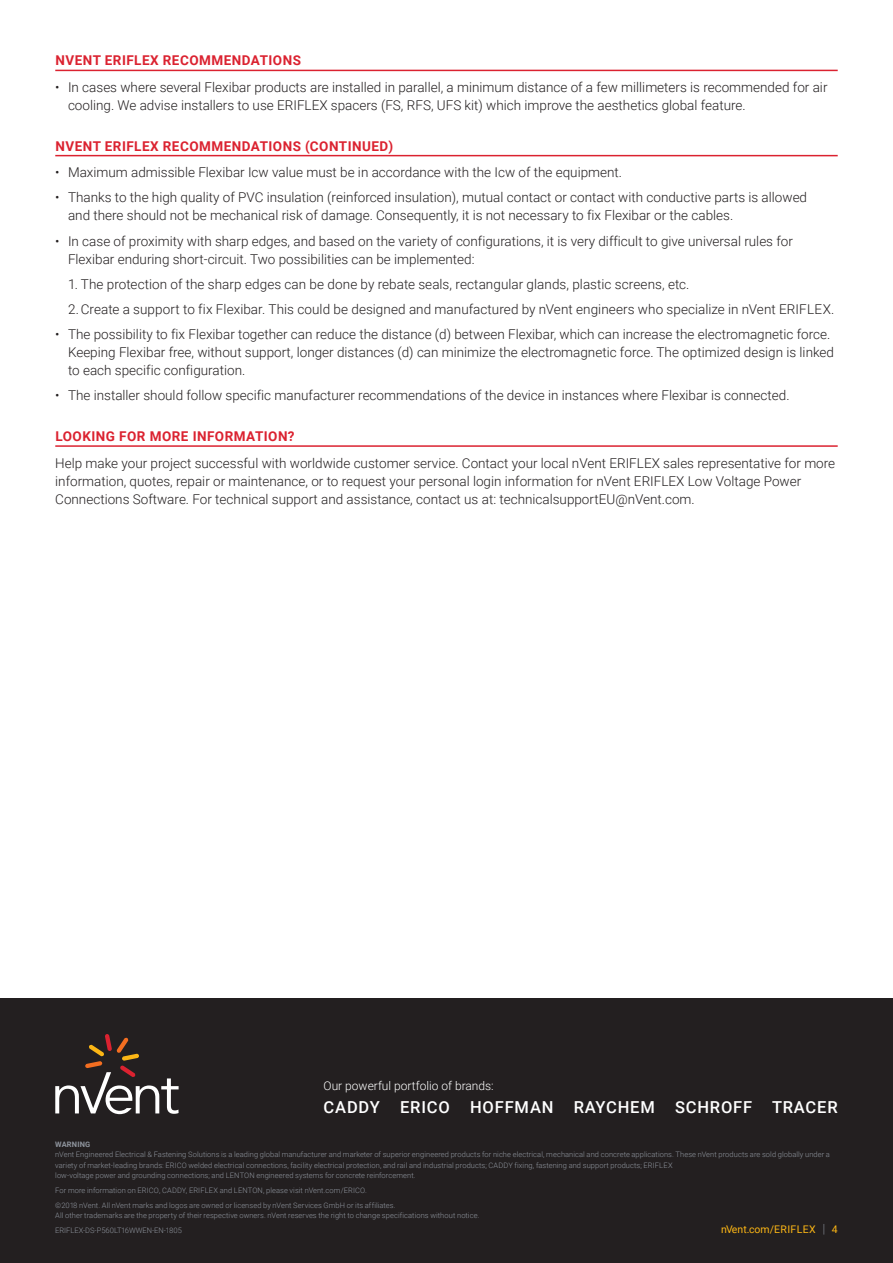
<style>
.page{position:relative;width:893px;height:1263px;background:#fff}
.page>*{position:absolute;margin:0;border:0;box-sizing:border-box;transform-origin:0 0}
.t1{font:500 16.5px "Roboto";letter-spacing:.05em;color:#fff}
.t2{font:300 13.5px/18px "Roboto";color:#231f20}
.t3{font:700 13.5px "Roboto";letter-spacing:.035em;color:#db2230}
.t4{font:300 12px "Roboto";color:#fff}
.t5{font:10.5px "Roboto";letter-spacing:.015em;color:#fcb615}
.t6{font:300 7.5px/10.5px "Roboto";letter-spacing:.01em;color:#8f959e}
.t7{font:700 7.5px "Roboto";letter-spacing:.02em;color:#8f959e}
.s1{font-weight:300;font-size:12.6px;color:#8f959e}
</style>
<div class="page">
<div style="left:0;top:998px;width:893px;height:265px;background:#231f20"></div>
<svg style="left:55px;top:1034px;width:124px;height:80px"></svg>
<hr style="left:55px;top:70px;width:783px;height:1px;background:#db2230">
<hr style="left:55px;top:155px;width:783px;height:1px;background:#db2230">
<hr style="left:55px;top:445px;width:783px;height:2px;background:#db2230">
<p class="t3" style="left:56px;top:51px;width:247px">NVENT ERIFLEX RECOMMENDATIONS</p>
<p class="t2" style="left:68px;top:78px;width:761px;text-indent:-13px">• In cases where several Flexibar products are installed in parallel, a minimum distance of a few millimeters is recommended for air cooling. We advise installers to use ERIFLEX spacers (FS, RFS, UFS kit) which improve the aesthetics global feature.</p>
<p class="t3" style="left:56px;top:136px;width:339px">NVENT ERIFLEX RECOMMENDATIONS (CONTINUED)</p>
<p class="t2" style="left:55px;top:163px;width:568px">• Maximum admissible Flexibar Icw value must be in accordance with the Icw of the equipment.</p>
<p class="t2" style="left:68px;top:188px;width:741px;text-indent:-13px">• Thanks to the high quality of PVC insulation (reinforced insulation), mutual contact or contact with conductive parts is allowed and there should not be mechanical risk of damage. Consequently, it is not necessary to fix Flexibar or the cables.</p>
<p class="t2" style="left:68px;top:231px;width:726px;text-indent:-13px">• In case of proximity with sharp edges, and based on the variety of configurations, it is very difficult to give universal rules for<br>Flexibar enduring short-circuit. Two possibilities can be implemented:</p>
<p class="t2" style="left:68px;top:271px;width:768px;line-height:25.2px">1. The protection of the sharp edges can be done by rebate seals, rectangular glands, plastic screens, etc.<br>2.Create a support to fix Flexibar. This could be designed and manufactured by nVent engineers who specialize in nVent ERIFLEX.</p>
<p class="t2" style="left:68px;top:325px;width:767px;text-indent:-13px">• The possibility to fix Flexibar together can reduce the distance (d) between Flexibar, which can increase the electromagnetic force.<br>Keeping Flexibar free, without support, longer distances (d) can minimize the electromagnetic force. The optimized design is linked to each specific configuration.</p>
<p class="t2" style="left:55px;top:386px;width:736px">• The installer should follow specific manufacturer recommendations of the device in instances where Flexibar is connected.</p>
<p class="t3" style="left:55px;top:427px;width:241px">LOOKING FOR MORE INFORMATION?</p>
<p class="t2" style="left:55px;top:453px;width:781px">Help make your project successful with worldwide customer service. Contact your local nVent ERIFLEX sales representative for more information, quotes, repair or maintenance, or to request your personal login information for nVent ERIFLEX Low Voltage Power<br>Connections Software. For technical support and assistance, contact us at: technicalsupportEU@nVent.com.</p>
<p class="t4" style="left:324px;top:1077px;width:172px">Our powerful portfolio of brands:</p>
<p class="t1" style="left:324px;top:1096px;width:516px">CADDY ERICO HOFFMAN RAYCHEM SCHROFF TRACER</p>
<p class="t7" style="left:55px;top:1139px;width:36px">WARNING</p>
<p class="t6" style="left:55px;top:1149px;width:776px">nVent Engineered Electrical &amp; Fastening Solutions is a leading global manufacturer and marketer of superior engineered products for niche electrical, mechanical and concrete applications. These nVent products are sold globally under a variety of market-leading brands: ERICO welded electrical connections, facility electrical protection, and rail and industrial products; CADDY fixing, fastening and support products; ERIFLEX<br>low-voltage power and grounding connections; and LENTON engineered systems for concrete reinforcement.</p>
<p class="t6" style="left:55px;top:1183px;width:342px;line-height:14.7px">For more information on ERICO, CADDY, ERIFLEX and LENTON, please visit nVent.com/ERICO.<br>©2018 nVent. All nVent marks and logos are owned or licensed by nVent Services GmbH or its affiliates.</p>
<p class="t6" style="left:55px;top:1208px;width:426px;line-height:14.7px">All other trademarks are the property of their respective owners. nVent reserves the right to change specifications without notice.<br>ERIFLEX-DS-P560LT16WWEN-EN-1805</p>
<p class="t5" style="left:721px;top:1222px;width:118px">nVent.com/ERIFLEX <span class="s1">|</span> 4</p>
</div>
